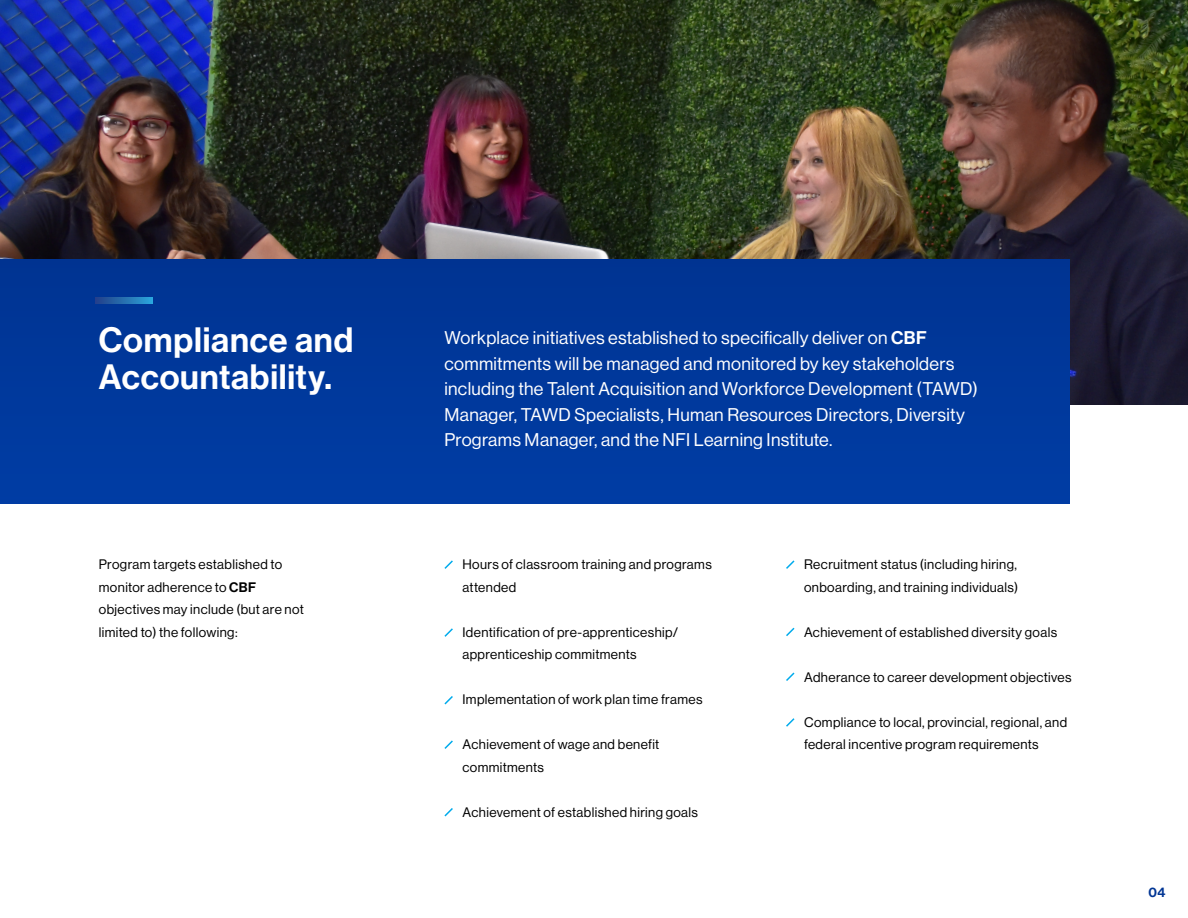
<style>
.page{position:relative;width:1188px;height:918px;background:#fff}
.page>*{position:absolute;margin:0;border:0;box-sizing:border-box;transform-origin:0 0}
.t1{font:34.5px/37.5px "N Haas Grotesk DS Pro 65 Md";letter-spacing:.025em;color:#fff}
.t2{font:18px/25.5px "N Haas Grotesk DS Pro 55 Rg";letter-spacing:.02em;color:#fff}
.t3{font:13.5px/22.5px "N Haas Grotesk DS Pro 55 Rg";letter-spacing:.03em;color:#000}
.t4{font:13.5px "N Haas Grotesk DS Pro 65 Md";color:#003594}
.s1{font-family:"N Haas Grotesk DS Pro 65 Md"}
</style>
<div class="page">
<img style="left:0;top:0;width:1188px;height:405px">
<img style="left:0;top:259px;width:604px;height:244px">
<img style="left:604px;top:259px;width:465px;height:244px">
<svg style="left:95px;top:297px;width:57px;height:6px"></svg>
<svg style="left:786px;top:560px;width:9px;height:9px"></svg>
<svg style="left:786px;top:627px;width:9px;height:9px"></svg>
<svg style="left:786px;top:672px;width:9px;height:9px"></svg>
<svg style="left:786px;top:718px;width:9px;height:9px"></svg>
<svg style="left:444px;top:560px;width:9px;height:9px"></svg>
<svg style="left:444px;top:628px;width:9px;height:9px"></svg>
<svg style="left:444px;top:696px;width:9px;height:9px"></svg>
<svg style="left:444px;top:740px;width:9px;height:9px"></svg>
<svg style="left:444px;top:808px;width:9px;height:9px"></svg>
<h1 class="t1" style="left:99px;top:321px;width:256px">Compliance and<br>Accountability.</h1>
<p class="t2" style="left:444px;top:325px;width:535px">Workplace initiatives established to specifically deliver on <span class="s1">CBF </span>commitments will be managed and monitored by key stakeholders including the Talent Acquisition and Workforce Development (TAWD)<br>Manager, TAWD Specialists, Human Resources Directors, Diversity Programs Manager, and the NFI Learning Institute.</p>
<p class="t3" style="left:99px;top:553px;width:207px">Program targets established to monitor adherence to <span class="s1">CBF </span>objectives may include (but are not limited to) the following:</p>
<p class="t3" style="left:804px;top:553px;width:216px">Recruitment status (including hiring, onboarding, and training individuals)</p>
<p class="t3" style="left:462px;top:553px;width:251px">Hours of classroom training and programs attended</p>
<p class="t3" style="left:462px;top:621px;width:217px">Identification of pre-apprenticeship/ apprenticeship commitments</p>
<p class="t3" style="left:462px;top:688px;width:242px">Implementation of work plan time frames</p>
<p class="t3" style="left:462px;top:733px;width:198px">Achievement of wage and benefit commitments</p>
<p class="t3" style="left:462px;top:801px;width:237px">Achievement of established hiring goals</p>
<p class="t3" style="left:804px;top:621px;width:255px">Achievement of established diversity goals</p>
<p class="t3" style="left:804px;top:666px;width:269px">Adherance to career development objectives</p>
<p class="t3" style="left:804px;top:711px;width:265px">Compliance to local, provincial, regional, and federal incentive program requirements</p>
<p class="t4" style="left:1149px;top:884px;width:18px">04</p>
</div>
